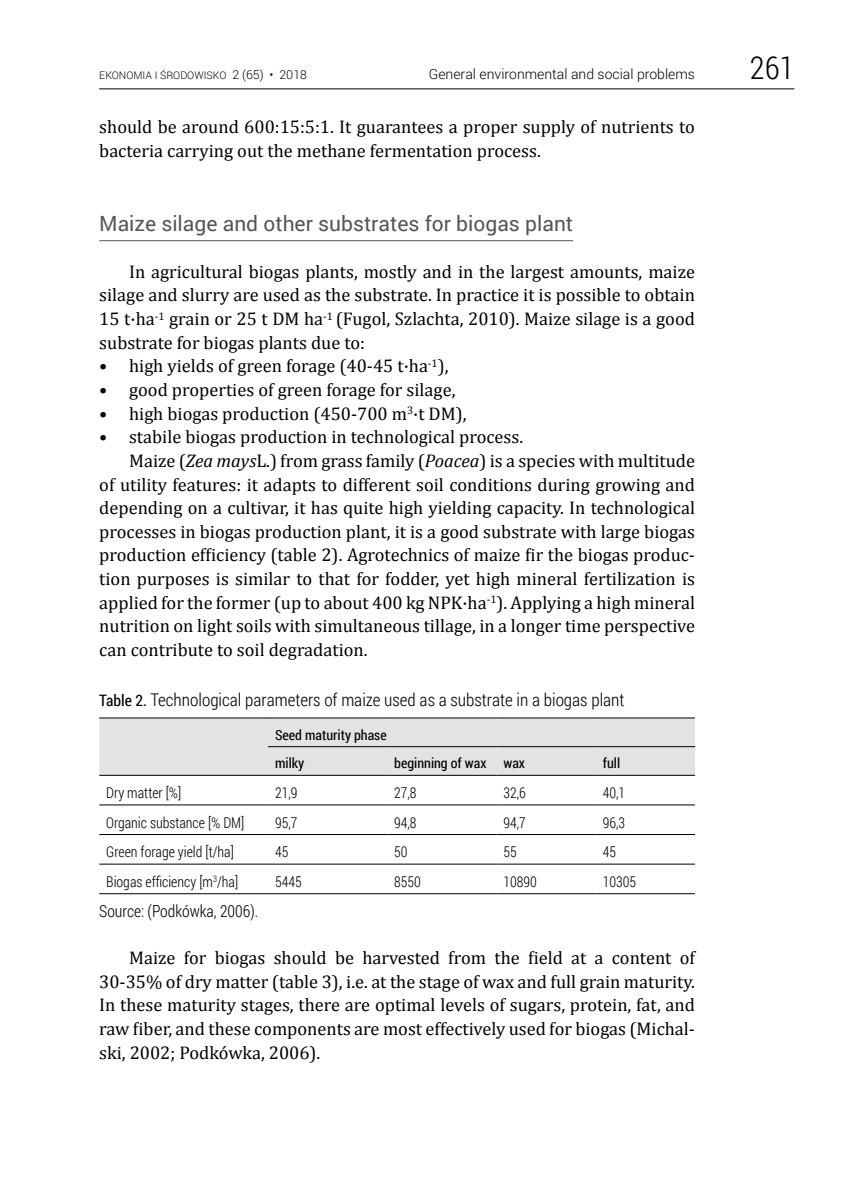
<style>
.page{position:relative;width:844px;height:1191px;background:#fff}
.page>*{position:absolute;margin:0;border:0;box-sizing:border-box;transform-origin:0 0}
.t1{font:300 31.5px "Roboto Condensed";color:#000}
.t2{font:21px "Roboto";color:#565656}
.t3{font:18.38px/23.6px "Cambria";color:#000;text-align:justify}
.t4{font:300 17.5px "Roboto Condensed";color:#000}
.t5{font:300 16.62px "Roboto Condensed";color:#000;scale:.96 1}
.t6{font:300 14.88px "Roboto Condensed";color:#000;scale:.95 1}
.t7{font:14px/28.7px "Roboto Condensed";color:#000}
.t8{font:300 14px "Roboto";color:#000}
.t9{font:300 10.5px "Roboto";color:#000}
.s1{font-size:12.25px}
.s2{font-style:italic}
.s3{font-weight:400;font-size:15.75px}
</style>
<div class="page">
<hr style="left:99px;top:88px;width:695px;height:1px;background:#000">
<hr style="left:99px;top:240px;width:474px;height:1px;background:#565656">
<div style="left:99px;top:718px;width:595px;height:57px;background:#e3e3e3"></div>
<hr style="left:99px;top:717px;width:169px;height:1px;background:#000">
<hr style="left:268px;top:717px;width:119px;height:1px;background:#000">
<hr style="left:387px;top:717px;width:109px;height:1px;background:#000">
<hr style="left:496px;top:717px;width:99px;height:1px;background:#000">
<hr style="left:595px;top:717px;width:99px;height:1px;background:#000">
<hr style="left:268px;top:746px;width:119px;height:1px;background:#000">
<hr style="left:387px;top:746px;width:109px;height:1px;background:#000">
<hr style="left:496px;top:746px;width:99px;height:1px;background:#000">
<hr style="left:595px;top:746px;width:99px;height:1px;background:#000">
<hr style="left:99px;top:775px;width:169px;height:1px;background:#000">
<hr style="left:268px;top:775px;width:119px;height:1px;background:#000">
<hr style="left:387px;top:775px;width:109px;height:1px;background:#000">
<hr style="left:496px;top:775px;width:99px;height:1px;background:#000">
<hr style="left:595px;top:775px;width:99px;height:1px;background:#000">
<hr style="left:99px;top:804px;width:169px;height:1px;background:#000">
<hr style="left:268px;top:804px;width:119px;height:1px;background:#000">
<hr style="left:387px;top:804px;width:109px;height:1px;background:#000">
<hr style="left:496px;top:804px;width:99px;height:1px;background:#000">
<hr style="left:595px;top:804px;width:99px;height:1px;background:#000">
<hr style="left:99px;top:834px;width:169px;height:1px;background:#000">
<hr style="left:268px;top:834px;width:119px;height:1px;background:#000">
<hr style="left:387px;top:834px;width:109px;height:1px;background:#000">
<hr style="left:496px;top:834px;width:99px;height:1px;background:#000">
<hr style="left:595px;top:834px;width:99px;height:1px;background:#000">
<hr style="left:99px;top:863px;width:169px;height:1px;background:#000">
<hr style="left:268px;top:863px;width:119px;height:1px;background:#000">
<hr style="left:387px;top:863px;width:109px;height:1px;background:#000">
<hr style="left:496px;top:863px;width:99px;height:1px;background:#000">
<hr style="left:595px;top:863px;width:99px;height:1px;background:#000">
<hr style="left:99px;top:893px;width:169px;height:1px;background:#000">
<hr style="left:268px;top:893px;width:119px;height:1px;background:#000">
<hr style="left:387px;top:893px;width:109px;height:1px;background:#000">
<hr style="left:496px;top:893px;width:99px;height:1px;background:#000">
<hr style="left:595px;top:893px;width:99px;height:1px;background:#000">
<p class="t9" style="left:99px;top:68px;width:209px">EKONOMIA I ŚRODOWISKO <span class="s1">2 (65) • 2018</span></p>
<p class="t8" style="left:428px;top:65px;width:267px">General environmental and social problems</p>
<p class="t3" style="left:99px;top:115px;width:597px">should be around 600:15:5:1. It guarantees a proper supply of nutrients to bacteria carrying out the methane fermentation process.</p>
<p class="t2" style="left:99px;top:208px;width:475px">Maize silage and other substrates for biogas plant</p>
<p class="t3" style="left:99px;top:260px;width:597px;text-indent:30px">In agricultural biogas plants, mostly and in the largest amounts, maize silage and slurry are used as the substrate. In practice it is possible to obtain 15 t·ha<sup>-1</sup> grain or 25 t DM ha<sup>-1</sup> (Fugol, Szlachta, 2010). Maize silage is a good substrate for biogas plants due to:</p>
<p class="t3" style="left:99px;top:354px;width:350px">• high yields of green forage (40-45 t·ha<sup>-1</sup>),</p>
<p class="t3" style="left:99px;top:378px;width:357px">• good properties of green forage for silage,</p>
<p class="t3" style="left:99px;top:401px;width:368px">• high biogas production (450-700 m<sup>3</sup>·t DM),</p>
<p class="t3" style="left:99px;top:425px;width:425px">• stabile biogas production in technological process.</p>
<p class="t3" style="left:129px;top:449px;width:567px">Maize (<span class="s2">Zea mays</span>L.) from grass family (<span class="s2">Poacea</span>) is a species with multitude</p>
<p class="t3" style="left:99px;top:472px;width:597px">of utility features: it adapts to different soil conditions during growing and</p>
<p class="t3" style="left:99px;top:496px;width:597px">depending on a cultivar, it has quite high yielding capacity. In technological</p>
<p class="t3" style="left:99px;top:519px;width:597px">processes in biogas production plant, it is a good substrate with large biogas</p>
<p class="t3" style="left:99px;top:543px;width:597px">production efficiency (table 2). Agrotechnics of maize fir the biogas produc-</p>
<p class="t3" style="left:99px;top:567px;width:597px">tion purposes is similar to that for fodder, yet high mineral fertilization is</p>
<p class="t3" style="left:99px;top:590px;width:597px">applied for the former (up to about 400 kg NPK·ha<sup>-1</sup>). Applying a high mineral</p>
<p class="t3" style="left:99px;top:614px;width:597px">nutrition on light soils with simultaneous tillage, in a longer time perspective</p>
<p class="t3" style="left:99px;top:638px;width:270px">can contribute to soil degradation.</p>
<p class="t4" style="left:99px;top:687px;width:526px"><span class="s3">Table 2.</span> Technological parameters of maize used as a substrate in a biogas plant</p>
<p class="t7" style="left:275px;top:720px;width:113px">Seed maturity phase milky</p>
<p class="t7" style="left:394px;top:748px;width:132px">beginning of wax wax</p>
<p class="t7" style="left:602px;top:748px;width:19px">full</p>
<p class="t6" style="left:106px;top:782px;width:80px">Dry matter [%]</p>
<p class="t6" style="left:275px;top:782px;width:25px">21,9</p>
<p class="t6" style="left:394px;top:782px;width:25px">27,8</p>
<p class="t6" style="left:503px;top:782px;width:25px">32,6</p>
<p class="t6" style="left:602px;top:782px;width:25px">40,1</p>
<p class="t6" style="left:106px;top:812px;width:147px">Organic substance [% DM]</p>
<p class="t6" style="left:275px;top:812px;width:25px">95,7</p>
<p class="t6" style="left:394px;top:812px;width:25px">94,8</p>
<p class="t6" style="left:503px;top:812px;width:25px">94,7</p>
<p class="t6" style="left:602px;top:812px;width:25px">96,3</p>
<p class="t6" style="left:106px;top:841px;width:136px">Green forage yield [t/ha]</p>
<p class="t6" style="left:275px;top:841px;width:16px">45</p>
<p class="t6" style="left:394px;top:841px;width:16px">50</p>
<p class="t6" style="left:503px;top:841px;width:16px">55</p>
<p class="t6" style="left:602px;top:841px;width:16px">45</p>
<p class="t6" style="left:106px;top:871px;width:140px">Biogas efficiency [m<sup>3</sup>/ha]</p>
<p class="t6" style="left:275px;top:871px;width:30px">5445</p>
<p class="t6" style="left:394px;top:871px;width:30px">8550</p>
<p class="t6" style="left:503px;top:871px;width:37px">10890</p>
<p class="t6" style="left:602px;top:871px;width:37px">10305</p>
<p class="t5" style="left:99px;top:899px;width:167px">Source: (Podkówka, 2006).</p>
<p class="t3" style="left:99px;top:946px;width:597px;text-indent:30px">Maize for biogas should be harvested from the field at a content of 30-35% of dry matter (table 3), i.e. at the stage of wax and full grain maturity.<br>In these maturity stages, there are optimal levels of sugars, protein, fat, and raw fiber, and these components are most effectively used for biogas (Michal&shy;ski, 2002; Podkówka, 2006).</p>
<h1 class="t1" style="left:749px;top:46px;width:46px">261</h1>
</div>
